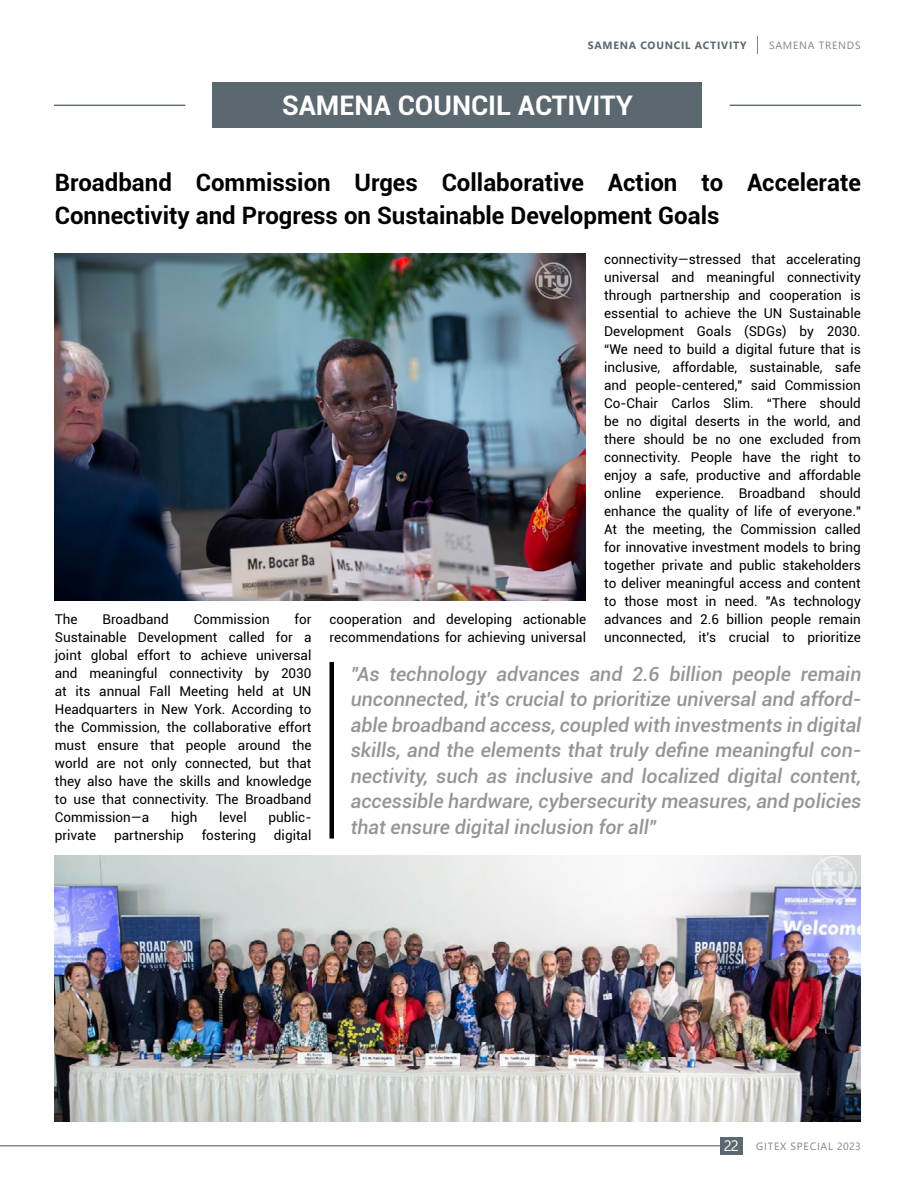
<style>
.page{position:relative;width:915px;height:1191px;background:#fff}
.page>*{position:absolute;margin:0;border:0;box-sizing:border-box;transform-origin:0 0}
.t1{font:700 27px "Roboto";color:#fff}
.t2{font:700 24px/33px "Roboto";color:#000}
.t3{font:italic 500 19.5px/25.5px "Roboto";color:#949598;text-align:justify}
.t4{font:15px "Segoe UI";color:#fff}
.t5{font:13.5px/18px "Roboto";color:#000;text-align:justify}
.t6{font:10.5px "Segoe UI";letter-spacing:.075em;color:#828486}
.t7{font:700 10.5px "Segoe UI";letter-spacing:.075em;color:#5b6870}
</style>
<div class="page">
<svg style="left:757px;top:36px;width:1px;height:18px"></svg>
<hr style="left:0;top:1145px;width:720px;height:1px;background:#5b6870">
<div style="left:720px;top:1137px;width:22px;height:17px;background:#5b6870"></div>
<img style="left:55px;top:855px;width:804px;height:266px">
<div style="left:329px;top:662px;width:5px;height:176px;background:#000"></div>
<img style="left:54px;top:254px;width:531px;height:346px">
<hr style="left:54px;top:105px;width:131px;height:1px;background:#5b6870">
<hr style="left:729px;top:105px;width:131px;height:1px;background:#5b6870">
<div style="left:213px;top:82px;width:489px;height:46px;background:#5b6870"></div>
<p class="t7" style="left:587px;top:35px;width:160px">SAMENA COUNCIL ACTIVITY</p>
<h1 class="t1" style="left:282px;top:86px;width:352px">SAMENA COUNCIL ACTIVITY</h1>
<p class="t6" style="left:768px;top:35px;width:93px">SAMENA TRENDS</p>
<h2 class="t2" style="left:55px;top:165px;width:807px">Broadband Commission Urges Collaborative Action to Accelerate<br>Connectivity and Progress on Sustainable Development Goals</h2>
<p class="t5" style="left:55px;top:609px;width:258px;text-indent:240px">for Sustainable Development called for a joint global effort to achieve universal and meaningful connectivity by 2030 at its annual Fall Meeting held at UN Headquarters in New York. According to the Commission, the collaborative effort must ensure that people around the world are not only connected, but that they also have the skills and knowledge to use that connectivity. The Broadband Commission—a</p>
<p class="t5" style="left:55px;top:609px;width:24px">The</p>
<p class="t5" style="left:102px;top:609px;width:68px">Broadband</p>
<p class="t5" style="left:194px;top:609px;width:78px">Commission</p>
<p class="t5" style="left:171px;top:807px;width:28px">high</p>
<p class="t5" style="left:219px;top:807px;width:29px">level</p>
<p class="t5" style="left:268px;top:807px;width:44px">public-</p>
<p class="t5" style="left:55px;top:825px;width:43px">private</p>
<p class="t5" style="left:114px;top:825px;width:71px">partnership</p>
<p class="t5" style="left:202px;top:825px;width:56px">fostering</p>
<p class="t5" style="left:274px;top:825px;width:39px">digital</p>
<p class="t5" style="left:604px;top:249px;width:258px">connectivity—stressed that accelerating universal and meaningful connectivity through partnership and cooperation is essential to achieve the UN Sustainable Development Goals (SDGs) by 2030. “We need to build a digital future that is inclusive, affordable, sustainable, safe and people-centered," said Commission Co-Chair Carlos Slim. “There should be no digital deserts in the world, and there should be no one excluded from connectivity. People have the right to enjoy a safe, productive and affordable online experience. Broadband should enhance the quality of life of everyone." At the meeting, the Commission called for innovative investment models to bring together private and public stakeholders to deliver meaningful access and content to those most in need. "As technology advances and 2.6 billion people remain unconnected, it's crucial to prioritize</p>
<p class="t3" style="left:350px;top:660px;width:512px">"As technology advances and 2.6 billion people remain unconnected, it's crucial to prioritize universal and afford&shy;able broadband access, coupled with investments in digital skills, and the elements that truly define meaningful con&shy;nectivity, such as inclusive and localized digital content, accessible hardware, cybersecurity measures, and policies that ensure digital inclusion for all"</p>
<p class="t5" style="left:329px;top:609px;width:258px">cooperation and developing actionable recommendations for achieving universal</p>
<p class="t4" style="left:723px;top:1131px;width:17px">22</p>
<p class="t6" style="left:756px;top:1136px;width:106px">GITEX SPECIAL 2023</p>
</div>
